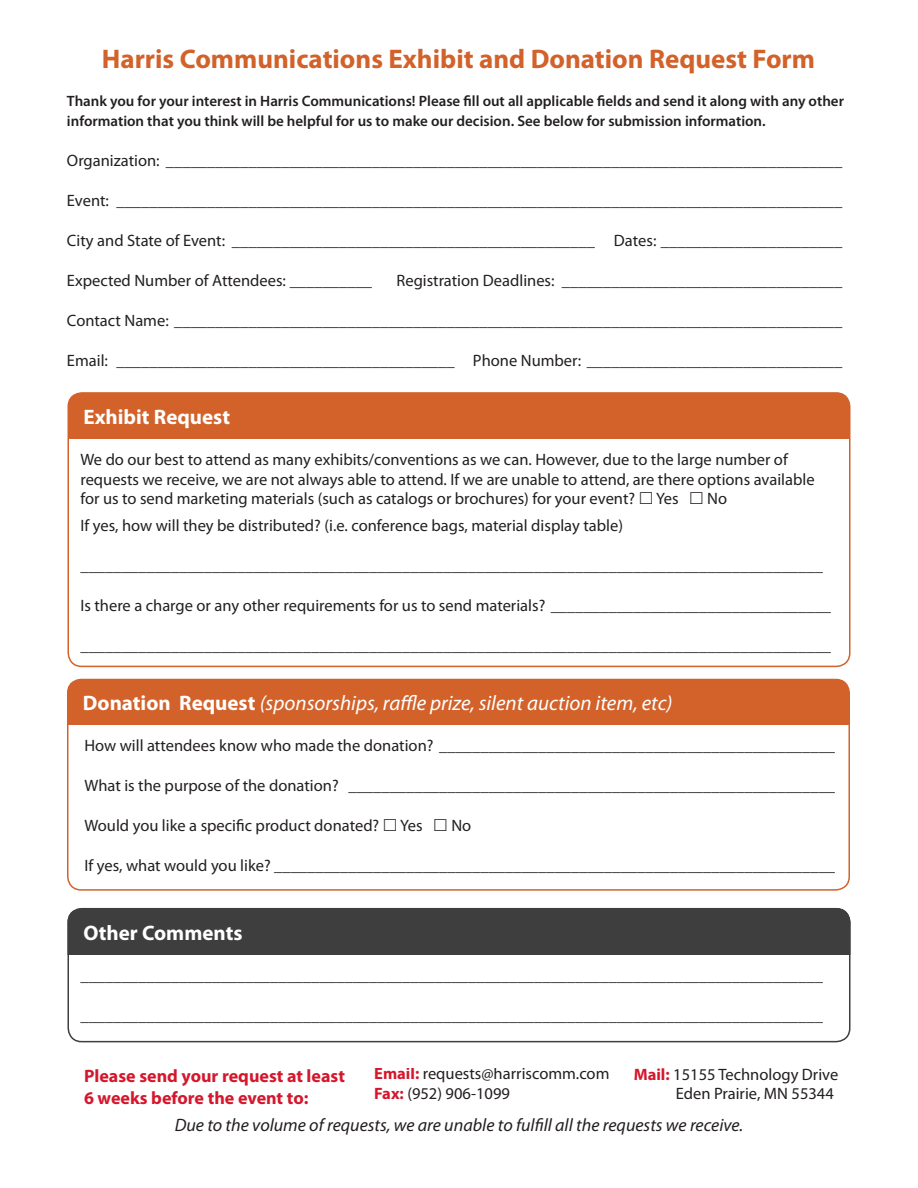
<style>
.page{position:relative;width:918px;height:1188px;background:#fff}
.page>*{position:absolute;margin:0;border:0;box-sizing:border-box;transform-origin:0 0}
.t1{font:700 27px "Myriad Pro";color:#d2622a}
.t2{font:italic 21px "Myriad Pro";color:#fff}
.t3{font:700 21px "Myriad Pro";color:#fff}
.t4{font:italic 18px "Myriad Pro";color:#231f20}
.t5{font:700 18px/21.6px "Myriad Pro";color:#d5172c}
.t6{font:16.5px/19.8px "Myriad Pro";color:#231f20}
.t7{font:600 15px/19.8px "Myriad Pro";color:#231f20}
.s1{font-weight:700;font-style:normal}
.s2{font-weight:700;color:#d5172c}
</style>
<div class="page">
<div style="left:68px;top:393px;width:782px;height:120px;background:#d2622a;border-radius:14px"></div>
<div style="left:68px;top:439px;width:790px;height:130px;background:#fff"></div>
<div style="left:68px;top:679px;width:781px;height:121px;background:#d2622a;border-radius:14px"></div>
<div style="left:68px;top:909px;width:782px;height:120px;background:#3e3e3f;border-radius:14px"></div>
<div style="left:68px;top:955px;width:788px;height:113px;background:#fff"></div>
<div style="left:68px;top:725px;width:788px;height:131px;background:#fff"></div>
<div style="left:67px;top:679px;width:783px;height:212px;border:2px solid #d2622a;border-radius:14px"></div>
<div style="left:68px;top:908px;width:782px;height:134px;border:2px solid #3e3e3f;border-radius:14px"></div>
<div style="left:68px;top:392px;width:782px;height:275px;border:2px solid #d2622a;border-radius:14px"></div>
<h1 class="t1" style="left:102px;top:41px;width:715px">Harris Communications Exhibit and Donation Request Form</h1>
<p class="t7" style="left:67px;top:90px;width:779px">Thank you for your interest in Harris Communications! Please fill out all applicable fields and send it along with any other information that you think will be helpful for us to make our decision. See below for submission information.</p>
<p class="t6" style="left:67px;top:150px;width:777px">Organization: __________________________________________________________________________________</p>
<p class="t6" style="left:67px;top:190px;width:777px">Event: ________________________________________________________________________________________</p>
<p class="t6" style="left:67px;top:230px;width:777px">City and State of Event: ____________________________________________ Dates: ______________________</p>
<p class="t6" style="left:67px;top:270px;width:307px">Expected Number of Attendees: __________</p>
<p class="t6" style="left:396px;top:270px;width:448px">Registration Deadlines: __________________________________</p>
<p class="t6" style="left:67px;top:310px;width:777px">Contact Name: _________________________________________________________________________________</p>
<p class="t6" style="left:67px;top:350px;width:777px">Email: _________________________________________ Phone Number: _______________________________</p>
<p class="t3" style="left:83px;top:403px;width:148px">Exhibit Request</p>
<p class="t6" style="left:80px;top:449px;width:736px">We do our best to attend as many exhibits/conventions as we can. However, due to the large number of requests we receive, we are not always able to attend. If we are unable to attend, are there options available for us to send marketing materials (such as catalogs or brochures) for your event?</p>
<p class="t6" style="left:656px;top:489px;width:24px">Yes</p>
<p class="t6" style="left:707px;top:489px;width:21px">No</p>
<p class="t6" style="left:80px;top:515px;width:544px">If yes, how will they be distributed? (i.e. conference bags, material display table)</p>
<p class="t6" style="left:80px;top:555px;width:744px">__________________________________________________________________________________________</p>
<p class="t6" style="left:80px;top:595px;width:752px">Is there a charge or any other requirements for us to send materials? __________________________________</p>
<p class="t6" style="left:80px;top:635px;width:752px">___________________________________________________________________________________________</p>
<p class="t2" style="left:83px;top:690px;width:591px"><span class="s1">Donation Request</span> (sponsorships, raffle prize, silent auction item, etc)</p>
<p class="t6" style="left:84px;top:736px;width:752px">How will attendees know who made the donation? ________________________________________________</p>
<p class="t6" style="left:84px;top:775px;width:752px">What is the purpose of the donation? ___________________________________________________________</p>
<p class="t6" style="left:84px;top:815px;width:296px">Would you like a specific product donated?</p>
<p class="t6" style="left:400px;top:815px;width:24px">Yes</p>
<p class="t6" style="left:451px;top:815px;width:21px">No</p>
<p class="t6" style="left:84px;top:855px;width:752px">If yes, what would you like? ____________________________________________________________________</p>
<p class="t3" style="left:83px;top:919px;width:161px">Other Comments</p>
<p class="t6" style="left:80px;top:965px;width:744px">__________________________________________________________________________________________</p>
<p class="t6" style="left:80px;top:1005px;width:744px">__________________________________________________________________________________________</p>
<p class="t5" style="left:84px;top:1065px;width:263px">Please send your request at least<br>6 weeks before the event to:</p>
<p class="t6" style="left:374px;top:1064px;width:237px"><span class="s2">Email:</span> requests@harriscomm.com<br><span class="s2">Fax:</span> (952) 906-1099</p>
<p class="t6" style="left:634px;top:1064px;width:206px;text-align:right"><span class="s2">Mail:</span> 15155 Technology Drive<br>Eden Prairie, MN 55344</p>
<p class="t4" style="left:175px;top:1114px;width:570px">Due to the volume of requests, we are unable to fulfill all the requests we receive.</p>
</div>
